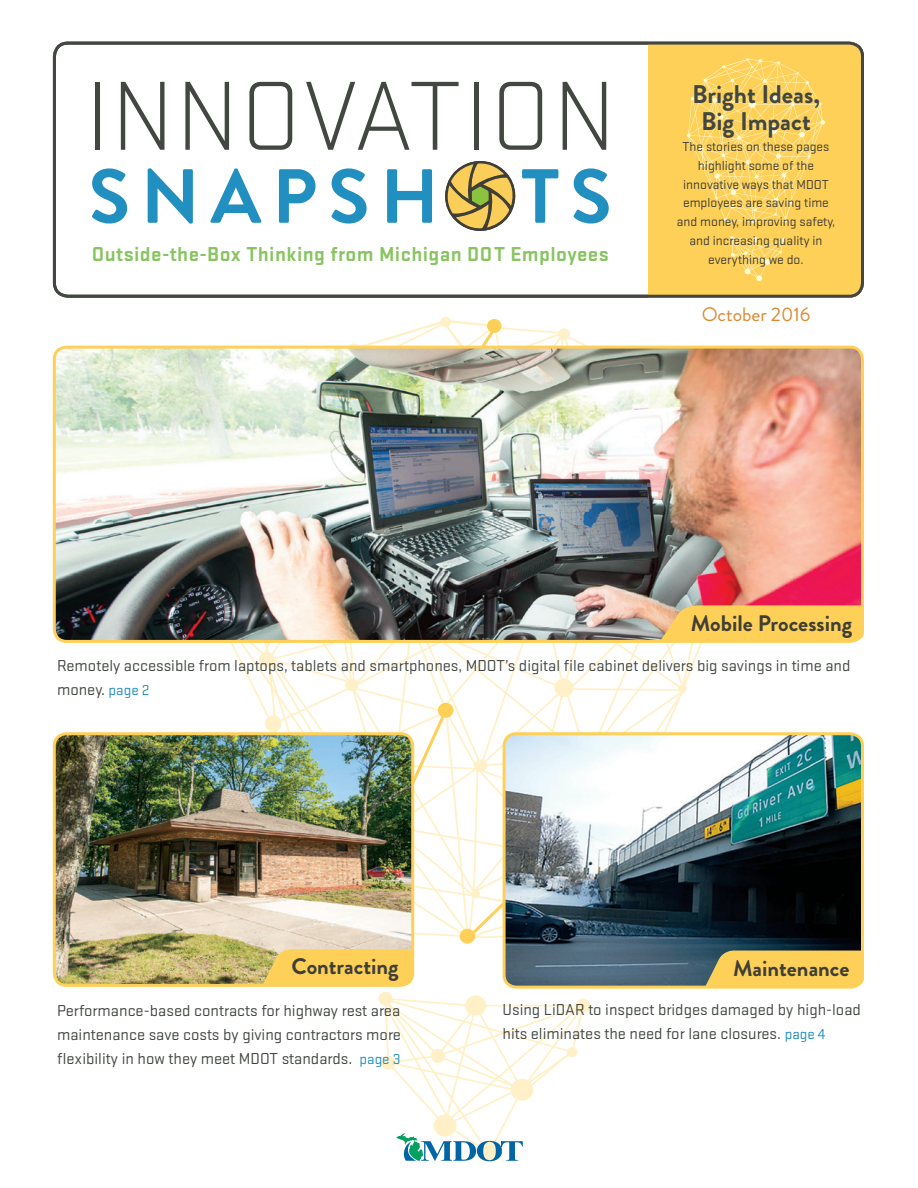
<style>
.page{position:relative;width:918px;height:1188px;background:#fff}
.page>*{position:absolute;margin:0;border:0;box-sizing:border-box;transform-origin:0 0}
.t1{font:300 102px "Stratum 2";letter-spacing:.025em;color:#424741}
.t2{font:700 76.5px "Brandon Grotesque";letter-spacing:.14em;color:#218fc0}
.Summary_Title{font:700 25.5px/27px "Brandon Grotesque";color:#424741;text-align:center}
.Front_Cover_Topic_Ar{font:700 22.5px "Brandon Grotesque";color:#3f3e37}
.t3{font:700 21px "Stratum 2";letter-spacing:.02em;color:#88c462}
.t4{font:19.5px "Brandon Grotesque";color:#db8830}
.Front_Cover_Blurbs{font:16.5px/24px "Stratum 2";color:#424741}
.Summary{font:13.5px/18.8px "Stratum 2";color:#3f3e37;text-align:center}
.s1{font-size:15px;color:#218fc0}
</style>
<div class="page">
<svg style="left:497px;top:322px;width:236px;height:24px"></svg>
<svg style="left:234px;top:643px;width:87px;height:89px"></svg>
<div style="left:259px;top:652px;width:16px;height:15px;background:#fff0c7;border-radius:50%"></div>
<div style="left:378px;top:992px;width:15px;height:14px;background:#fff0c7;border-radius:50%"></div>
<div style="left:465px;top:996px;width:21px;height:20px;background:#fff0c7;border-radius:50%"></div>
<div style="left:576px;top:999px;width:14px;height:14px;background:#fff0c7;border-radius:50%"></div>
<div style="left:558px;top:328px;width:12px;height:12px;background:#fff0c7;border-radius:50%"></div>
<div style="left:440px;top:317px;width:11px;height:10px;background:#fff0c7;border-radius:50%"></div>
<div style="left:265px;top:716px;width:17px;height:16px;background:#fff0c7;border-radius:50%"></div>
<svg style="left:381px;top:998px;width:203px;height:163px"></svg>
<img style="left:57px;top:736px;width:353px;height:247px">
<div style="left:53px;top:732px;width:361px;height:255px;border:3px solid #fed058;border-radius:12px"></div>
<svg style="left:262px;top:949px;width:150px;height:36px;background:#f9ce5b"></svg>
<svg style="left:445px;top:161px;width:71px;height:70px"></svg>
<div style="left:648px;top:42px;width:215px;height:252px;background:#fed058"></div>
<svg style="left:730px;top:236px;width:55px;height:45px;background:#fed66b"></svg>
<svg style="left:687px;top:58px;width:138px;height:165px;background:#fed466"></svg>
<div style="left:53px;top:42px;width:811px;height:256px;border:3px solid #424741;border-radius:14px"></div>
<div style="left:487px;top:319px;width:14px;height:14px;background:#fed058;border-radius:50%"></div>
<svg style="left:354px;top:320px;width:143px;height:26px"></svg>
<div style="left:460px;top:929px;width:15px;height:14px;background:#fed058;border-radius:50%"></div>
<img style="left:505px;top:937px;width:355px;height:48px">
<div style="left:705px;top:951px;width:159px;height:36px;background:#fed058"></div>
<img style="left:54px;top:347px;width:808px;height:293px">
<div style="left:53px;top:346px;width:811px;height:297px;border:3px solid #fed058;border-radius:12px"></div>
<img style="left:321px;top:490px;width:543px;height:447px">
<p class="t1" style="left:85px;top:54px;width:532px">INNOVATION</p>
<p class="t2" style="left:89px;top:143px;width:525px">SNAPSHOTS</p>
<p class="t3" style="left:92px;top:239px;width:518px">Outside-the-Box Thinking from Michigan DOT Employees</p>
<p class="Summary_Title" style="left:692px;top:81px;width:129px">Bright Ideas,<br>Big Impact</p>
<p class="Summary" style="left:677px;top:137px;width:160px">The stories on these pages highlight some of the innovative ways that MDOT employees are saving time and money, improving safety, and increasing quality in everything we do.</p>
<p class="t4" style="left:702px;top:301px;width:110px">October 2016</p>
<p class="Front_Cover_Topic_Ar" style="left:691px;top:607px;width:163px">Mobile Processing</p>
<p class="Front_Cover_Blurbs" style="left:57px;top:653px;width:795px">Remotely accessible from laptops, tablets and smartphones, MDOT’s digital file cabinet delivers big savings in time and money. <span class="s1">page 2</span></p>
<p class="Front_Cover_Topic_Ar" style="left:292px;top:950px;width:109px">Contracting</p>
<p class="Front_Cover_Blurbs" style="left:57px;top:998px;width:345px;text-align:justify">Performance-based contracts for highway rest area maintenance save costs by giving contractors more flexibility in how they meet MDOT standards. <span class="s1">page 3</span></p>
<p class="Front_Cover_Topic_Ar" style="left:733px;top:952px;width:118px">Maintenance</p>
<p class="Front_Cover_Blurbs" style="left:503px;top:997px;width:360px">Using LiDAR to inspect bridges damaged by high-load hits eliminates the need for lane closures. <span class="s1">page 4</span></p>
</div>
